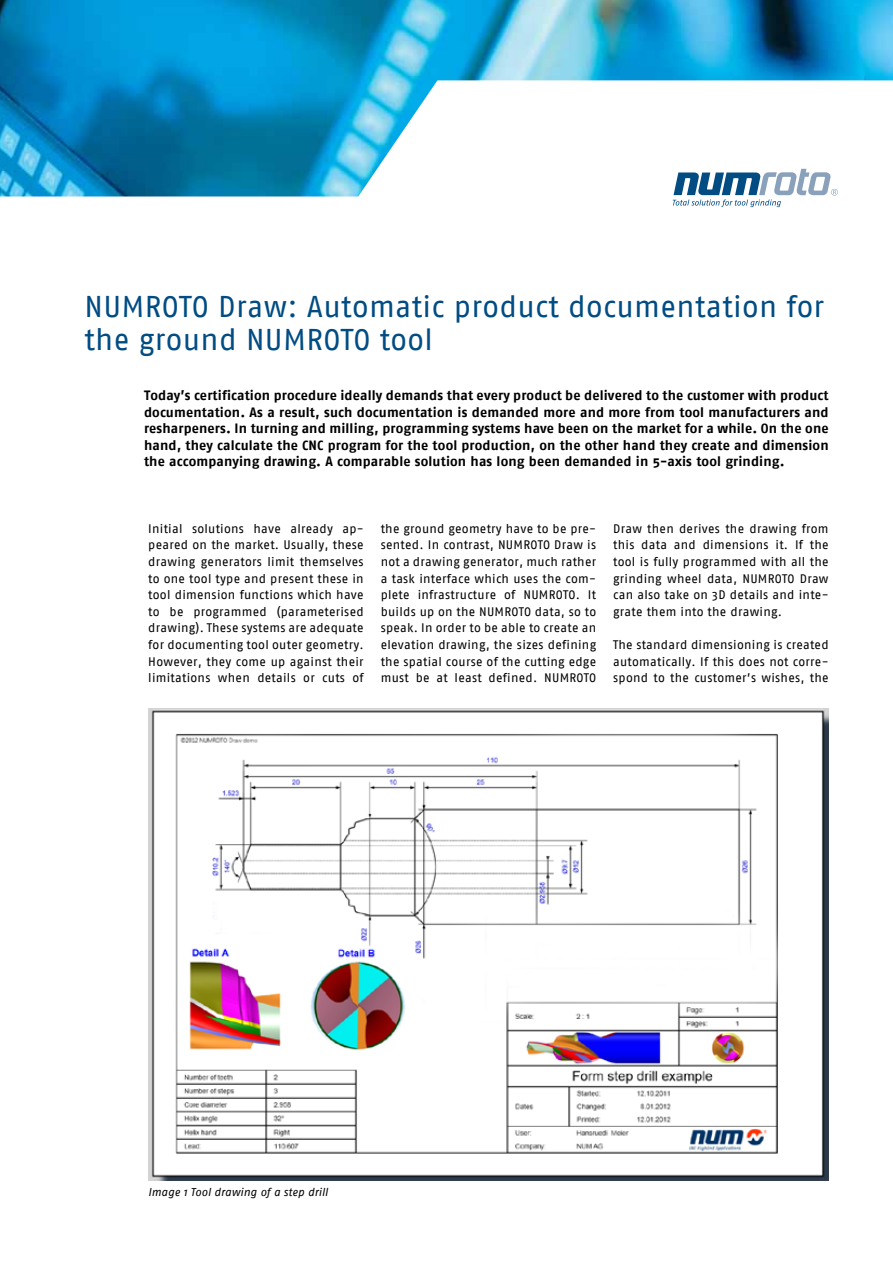
<style>
.page{position:relative;width:893px;height:1263px;background:#fff}
.page>*{position:absolute;margin:0;border:0;box-sizing:border-box;transform-origin:0 0}
.t1{font:30px/33.2px "Fago No";letter-spacing:.01em;color:#004c83}
.t2{font:700 13.5px/16.6px "Fago No";letter-spacing:.01em;color:#000;text-align:justify}
.t3{font:12.3px/16.6px "Fago No";letter-spacing:.02em;color:#000;text-align:justify}
.t4{font:italic 11.25px "Fago No";color:#000}
</style>
<div class="page">
<img style="left:0;top:0;width:893px;height:196px">
<svg style="left:673px;top:169px;width:165px;height:38px"></svg>
<img style="left:148px;top:709px;width:681px;height:471px">
<h1 class="t1" style="left:84px;top:290px;width:741px">NUMROTO Draw: Automatic product documentation for the ground NUMROTO tool</h1>
<p class="t2" style="left:144px;top:387px;width:686px">Today’s certification procedure ideally demands that every product be delivered to the customer with product documentation. As a result, such documentation is demanded more and more from tool manufacturers and resharpeners. In turning and milling, programming systems have been on the market for a while. On the one hand, they calculate the CNC program for the tool production, on the other hand they create and dimension the accompanying drawing. A comparable solution has long been demanded in 5-axis tool grinding.</p>
<p class="t3" style="left:148px;top:520px;width:217px">Initial solutions have already ap&shy;peared on the market. Usually, these drawing generators limit themselves to one tool type and present these in tool dimension functions which have to be programmed (parameterised drawing). These systems are adequate for documenting tool outer geometry.<br>However, they come up against their limitations when details or cuts of</p>
<p class="t3" style="left:381px;top:520px;width:217px">the ground geometry have to be pre&shy;sented. In contrast, NUMROTO Draw is not a drawing generator, much rather a task interface which uses the com&shy;plete infrastructure of NUMROTO. It builds up on the NUMROTO data, so to speak. In order to be able to create an elevation drawing, the sizes defining the spatial course of the cutting edge must be at least defined. NUMROTO</p>
<p class="t3" style="left:613px;top:520px;width:217px">Draw then derives the drawing from this data and dimensions it. If the tool is fully programmed with all the grinding wheel data, NUMROTO Draw can also take on 3D details and inte&shy;grate them into the drawing.</p>
<p class="t3" style="left:613px;top:636px;width:217px">The standard dimensioning is created automatically. If this does not corre&shy;spond to the customer’s wishes, the</p>
<p class="t4" style="left:148px;top:1186px;width:181px">Image 1 Tool drawing of a step drill</p>
</div>
